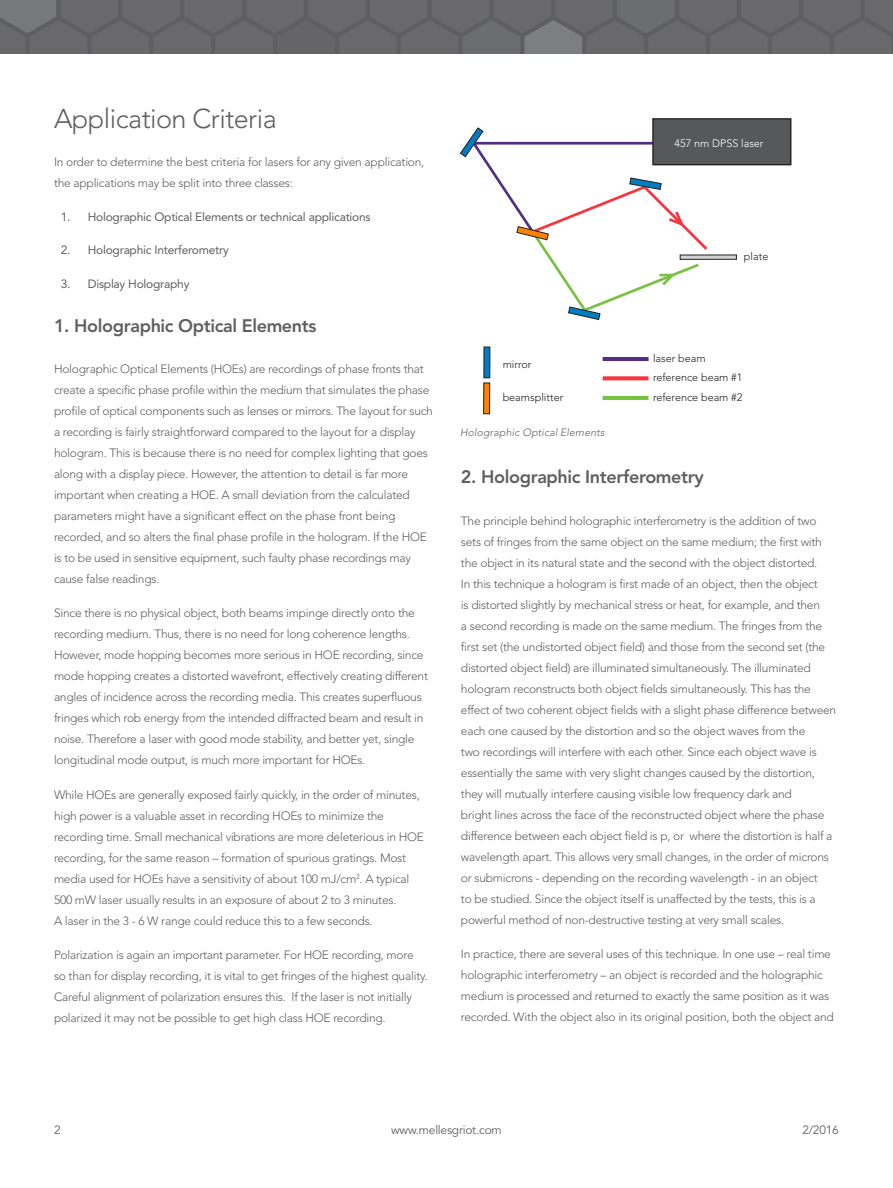
<style>
.page{position:relative;width:893px;height:1188px;background:#fff}
.page>*{position:absolute;margin:0;border:0;box-sizing:border-box;transform-origin:0 0}
.Blue_Subhead{font:300 27px "Avenir LT Std";letter-spacing:-.02em;color:#5f5f62}
.Gray_SubSub{font:800 18px "Avenir LT Std";letter-spacing:-.02em;color:#5f5f62}
.Body_Copy_Gray{font:300 12px/21px "Avenir LT Std";letter-spacing:-.02em;color:#5f5f62}
.t1{font:12px "Avenir LT Std";letter-spacing:-.02em;color:#5f5f62}
.Body_Copy_Gray-2{font:12px "Avenir LT Std";letter-spacing:-.02em;color:#5f5f62}
.t2{font:300 10.8px/19.5px "Avenir LT Std";color:#231f20}
.t3{font:300 10.8px "Avenir LT Std";color:#fff}
.Caption_-_Italic{font:italic 300 10.5px "Avenir LT Std";letter-spacing:.015em;color:#5f5f62}
</style>
<div class="page">
<svg style="left:0;top:0;width:893px;height:54px;background:#68686b"></svg>
<div style="left:484px;top:347px;width:6px;height:31px;background:#007cc2"></div>
<div style="left:484px;top:347px;width:6px;height:31px;border:1px solid #231f20"></div>
<div style="left:484px;top:383px;width:6px;height:31px;background:#ff8200"></div>
<div style="left:483px;top:383px;width:7px;height:31px;border:1px solid #231f20"></div>
<hr style="left:603px;top:357px;width:45px;height:4px;background:#522e81">
<svg style="left:603px;top:376px;width:45px;height:4px"></svg>
<hr style="left:603px;top:396px;width:45px;height:4px;background:#79c142">
<div style="left:653px;top:119px;width:138px;height:46px;background:#57585a"></div>
<div style="left:652px;top:118px;width:139px;height:47px;border:1px solid #231f20"></div>
<hr style="left:680px;top:255px;width:56px;height:4px;background:#d1d2d4">
<div style="left:680px;top:255px;width:57px;height:5px;border:1px solid #231f20"></div>
<svg style="left:459px;top:127px;width:251px;height:193px"></svg>
<p class="Blue_Subhead" style="left:54px;top:103px;width:224px">Application Criteria</p>
<p class="Body_Copy_Gray" style="left:54px;top:152px;width:372px">In order to determine the best criteria for lasers for any given application, the applications may be split into three classes:</p>
<p class="t1" style="left:61px;top:210px;width:311px">1. Holographic Optical Elements or technical applications</p>
<p class="t1" style="left:61px;top:243px;width:170px">2. Holographic Interferometry</p>
<p class="t1" style="left:61px;top:277px;width:130px">3. Display Holography</p>
<p class="Gray_SubSub" style="left:54px;top:315px;width:264px">1. Holographic Optical Elements</p>
<p class="Body_Copy_Gray" style="left:54px;top:358px;width:380px">Holographic Optical Elements (HOEs) are recordings of phase fronts that create a specific phase profile within the medium that simulates the phase profile of optical components such as lenses or mirrors. The layout for such a recording is fairly straightforward compared to the layout for a display hologram. This is because there is no need for complex lighting that goes along with a display piece. However, the attention to detail is far more important when creating a HOE. A small deviation from the calculated parameters might have a significant effect on the phase front being recorded, and so alters the final phase profile in the hologram. If the HOE is to be used in sensitive equipment, such faulty phase recordings may cause false readings.</p>
<p class="Body_Copy_Gray" style="left:54px;top:603px;width:375px">Since there is no physical object, both beams impinge directly onto the recording medium. Thus, there is no need for long coherence lengths.<br>However, mode hopping becomes more serious in HOE recording, since mode hopping creates a distorted wavefront, effectively creating different angles of incidence across the recording media. This creates superfluous fringes which rob energy from the intended diffracted beam and result in noise. Therefore a laser with good mode stability, and better yet, single longitudinal mode output, is much more important for HOEs.</p>
<p class="Body_Copy_Gray" style="left:54px;top:784px;width:372px">While HOEs are generally exposed fairly quickly, in the order of minutes, high power is a valuable asset in recording HOEs to minimize the recording time. Small mechanical vibrations are more deleterious in HOE recording, for the same reason – formation of spurious gratings. Most media used for HOEs have a sensitivity of about 100 mJ/cm<sup>2</sup>. A typical 500 mW laser usually results in an exposure of about 2 to 3 minutes.<br>A laser in the 3 - 6 W range could reduce this to a few seconds.</p>
<p class="Body_Copy_Gray" style="left:54px;top:945px;width:375px">Polarization is again an important parameter. For HOE recording, more so than for display recording, it is vital to get fringes of the highest quality.<br>Careful alignment of polarization ensures this. If the laser is not initially polarized it may not be possible to get high class HOE recording.</p>
<p class="t3" style="left:674px;top:136px;width:91px">457 nm DPSS laser</p>
<p class="t2" style="left:744px;top:246px;width:26px">plate</p>
<p class="t2" style="left:503px;top:354px;width:30px">mirror</p>
<p class="t2" style="left:653px;top:348px;width:91px">laser beam reference beam #1</p>
<p class="t2" style="left:503px;top:387px;width:62px">beamsplitter</p>
<p class="t2" style="left:653px;top:387px;width:91px">reference beam #2</p>
<p class="Caption_-_Italic" style="left:460px;top:426px;width:146px">Holographic Optical Elements</p>
<p class="Gray_SubSub" style="left:461px;top:467px;width:244px">2. Holographic Interferometry</p>
<p class="Body_Copy_Gray" style="left:461px;top:510px;width:377px">The principle behind holographic interferometry is the addition of two sets of fringes from the same object on the same medium; the first with the object in its natural state and the second with the object distorted.<br>In this technique a hologram is first made of an object, then the object<br>is distorted slightly by mechanical stress or heat, for example, and then<br>a second recording is made on the same medium. The fringes from the first set (the undistorted object field) and those from the second set (the distorted object field) are illuminated simultaneously. The illuminated hologram reconstructs both object fields simultaneously. This has the effect of two coherent object fields with a slight phase difference between each one caused by the distortion and so the object waves from the<br>two recordings will interfere with each other. Since each object wave is essentially the same with very slight changes caused by the distortion, they will mutually interfere causing visible low frequency dark and<br>bright lines across the face of the reconstructed object where the phase difference between each object field is p, or where the distortion is half a wavelength apart. This allows very small changes, in the order of microns or submicrons - depending on the recording wavelength - in an object<br>to be studied. Since the object itself is unaffected by the tests, this is a powerful method of non-destructive testing at very small scales.</p>
<p class="Body_Copy_Gray" style="left:461px;top:944px;width:374px">In practice, there are several uses of this technique. In one use – real time holographic interferometry – an object is recorded and the holographic medium is processed and returned to exactly the same position as it was recorded. With the object also in its original position, both the object and</p>
<p class="Body_Copy_Gray-2" style="left:54px;top:1123px;width:8px">2</p>
<p class="Body_Copy_Gray-2" style="left:391px;top:1123px;width:112px">www.mellesgriot.com</p>
<p class="Body_Copy_Gray-2" style="left:802px;top:1123px;width:38px">2/2016</p>
</div>
